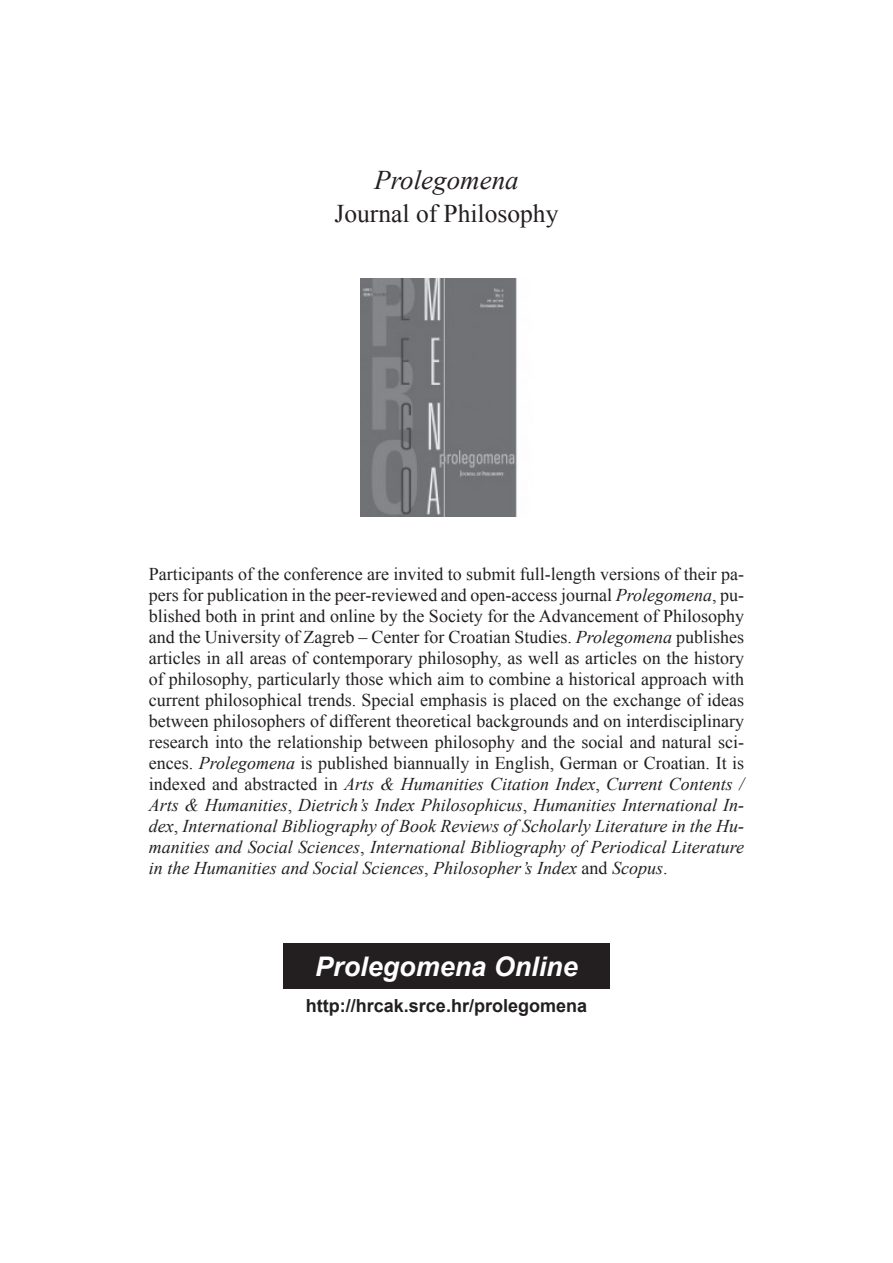
<style>
.page{position:relative;width:893px;height:1263px;background:#fff}
.page>*{position:absolute;margin:0;border:0;box-sizing:border-box;transform-origin:0 0}
.t1{font:italic 700 27px "Arial";color:#fff}
.t2{font:italic 27px "Times New Roman";color:#231f20}
.t3{font:25.5px "Times New Roman";color:#231f20}
.t4{font:18px/21px "Times New Roman";color:#231f20;text-align:justify}
.t5{font:700 18px "Arial";color:#231f20}
.s1{font-style:italic}
</style>
<div class="page">
<img style="left:360px;top:278px;width:157px;height:238px">
<div style="left:283px;top:944px;width:327px;height:45px;background:#231f20"></div>
<h1 class="t2" style="left:374px;top:161px;width:146px">Prolegomena</h1>
<h2 class="t3" style="left:335px;top:197px;width:225px">Journal of Philosophy</h2>
<p class="t4" style="left:149px;top:563px;width:597px">Participants of the conference are invited to submit full-length versions of their pa&shy;pers for publication in the peer-reviewed and open-access journal <span class="s1">Prolegomena</span>, pu&shy;blished both in print and online by the Society for the Advancement of Philosophy and the University of Zagreb – Center for Croatian Studies. <span class="s1">Prolegomena</span> publishes articles in all areas of contemporary philosophy, as well as articles on the history of philosophy, particularly those which aim to combine a historical approach with current philosophical trends. Special emphasis is placed on the exchange of ideas between philosophers of different theoretical backgrounds and on interdisciplinary research into the relationship between philosophy and the social and natural sci&shy;ences. <span class="s1">Prolegomena</span> is published biannually in English, German or Croatian. It is indexed and abstracted in <span class="s1">Arts &amp; Humanities Citation Index</span>, <span class="s1">Current Contents / Arts &amp; Humanities</span>, <span class="s1">Dietrich’s Index Philosophicus</span>, <span class="s1">Humanities International In&shy;dex</span>, <span class="s1">International Bibliography of Book Reviews of Scholarly Literature in the Hu&shy;manities and Social Sciences</span>, <span class="s1">International Bibliography of Periodical Literature in the Humanities and Social Sciences</span>, <span class="s1">Philosopher’s Index</span> and <span class="s1">Scopus</span>.</p>
<h1 class="t1" style="left:315px;top:949px;width:264px">Prolegomena Online</h1>
<p class="t5" style="left:306px;top:993px;width:283px">http://hrcak.srce.hr/prolegomena</p>
</div>
